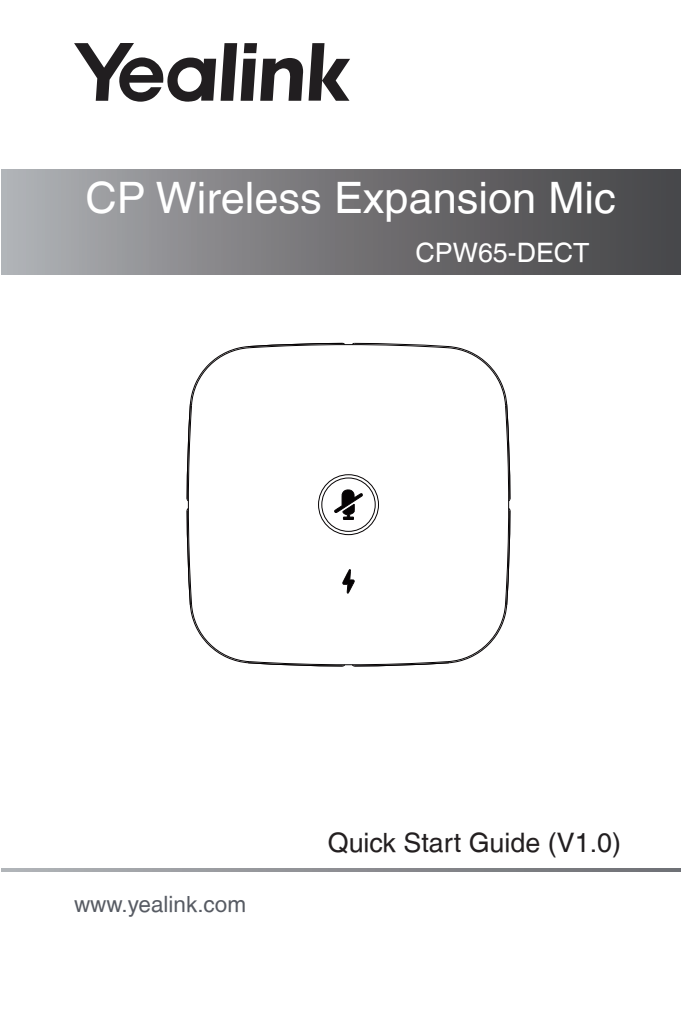
<style>
.page{position:relative;width:681px;height:1021px;background:#fff}
.page>*{position:absolute;margin:0;border:0;box-sizing:border-box;transform-origin:0 0}
.t1{font:43.2px "Helvetica LT";color:#fff}
.t2{font:26.8px "Helvetica LT";color:#231f20}
.t3{font:26.8px "Helvetica LT";color:#fff}
.t4{font:22.4px "Helvetica LT";color:#575b63}
.s1{color:#211e20}
</style>
<div class="page">
<svg style="left:1px;top:868px;width:679px;height:3px;background:#8e9094"></svg>
<svg style="left:74px;top:43px;width:276px;height:59px"></svg>
<div style="left:1px;top:169px;width:679px;height:105px;background:linear-gradient(to right,#acadb1,#424143)"></div>
<svg style="left:187px;top:343px;width:322px;height:323px"></svg>
<div style="left:318px;top:474px;width:60px;height:60px;border:1px solid #060304;border-radius:50%"></div>
<div style="left:321px;top:478px;width:54px;height:53px;border:1px solid #060304;border-radius:50%"></div>
<p class="t1" style="left:85px;top:173px;width:531px">CP Wireless Expansion Mic</p>
<p class="t3" style="left:415px;top:237px;width:175px">CPW65-DECT</p>
<p class="t4" style="left:74px;top:891px;width:173px">www.yealink.com</p>
<p class="t2" style="left:327px;top:826px;width:294px">Quick Start Guide <span class="s1">(V1.0)</span></p>
</div>
